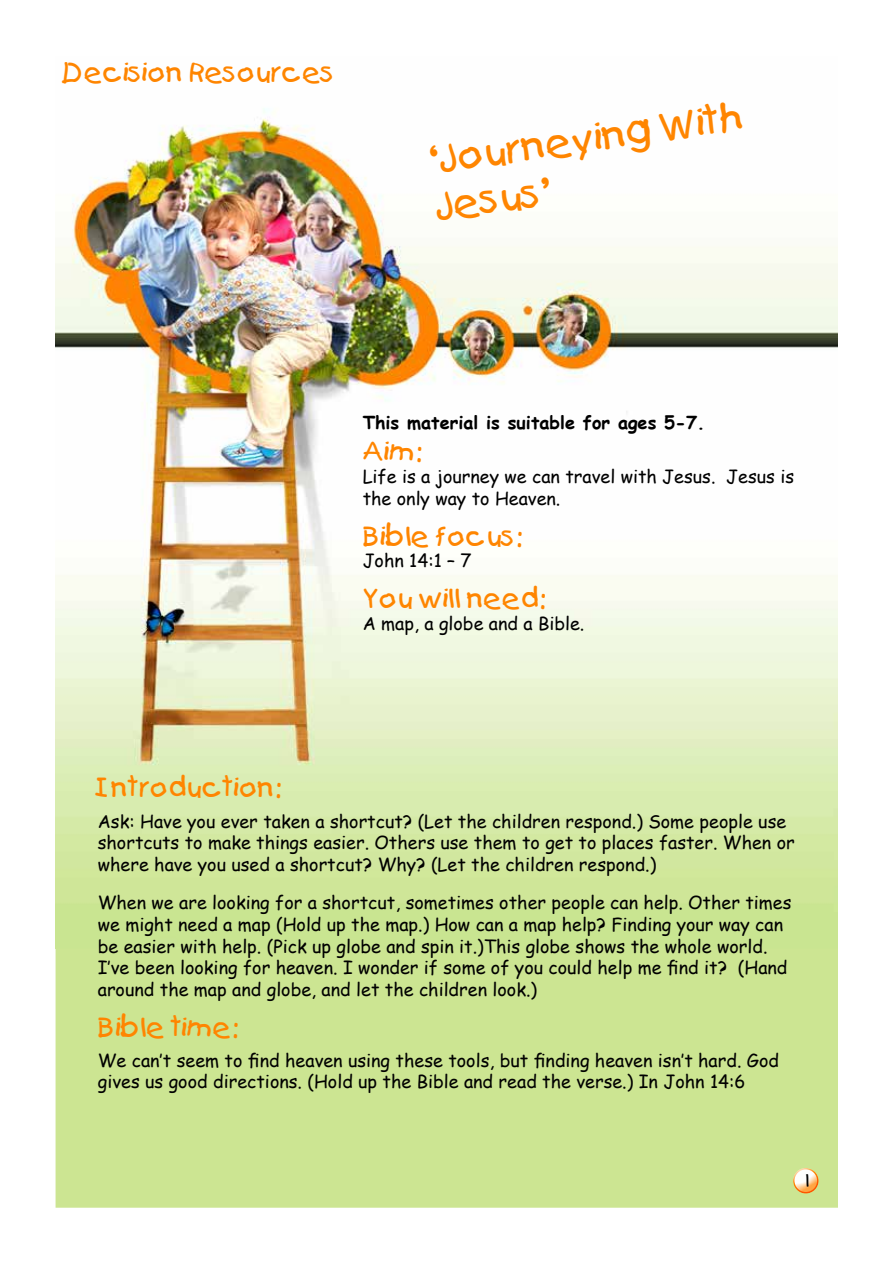
<style>
.page{position:relative;width:893px;height:1263px;background:#fff}
.page>*{position:absolute;margin:0;border:0;box-sizing:border-box;transform-origin:0 0}
.t1{font:39px/46.8px "Kids Plain";color:#ff8500}
.t2{font:27px "Kids Plain";color:#ff8500}
.t3{font:18px/21.6px "Comic Sans MS";color:#000}
.t4{font:700 18px "Comic Sans MS";color:#000}
.t5{font:18px "Kids Plain";color:#000}
</style>
<div class="page">
<img style="left:56px;top:109px;width:781px;height:840px">
<div style="left:56px;top:949px;width:782px;height:259px;background:#cce592;border:2px solid #cce592"></div>
<div style="left:791px;top:1166px;width:28px;height:20px;background:#fff;opacity:.75"></div>
<div style="left:791px;top:1170px;width:28px;height:25px;background:#ff8500;opacity:.75"></div>
<h2 class="t2" style="left:62px;top:55px;width:274px">Decision Resources</h2>
<h1 class="t1" style="left:426px;top:137px;width:318px;rotate:-8deg">‘Journeying With<br>Jesus’</h1>
<p class="t4" style="left:363px;top:409px;width:344px">This material is suitable for ages 5-7.</p>
<h2 class="t2" style="left:363px;top:435px;width:59px">Aim:</h2>
<p class="t3" style="left:363px;top:465px;width:433px">Life is a journey we can travel with Jesus. Jesus is the only way to Heaven.</p>
<h2 class="t2" style="left:363px;top:519px;width:159px">Bible focus:</h2>
<p class="t3" style="left:363px;top:549px;width:110px">John 14:1 – 7</p>
<h2 class="t2" style="left:363px;top:582px;width:183px">You will need:</h2>
<p class="t3" style="left:363px;top:612px;width:223px">A map, a globe and a Bible.</p>
<h2 class="t2" style="left:98px;top:771px;width:183px">Introduction:</h2>
<p class="t3" style="left:98px;top:810px;width:699px">Ask: Have you ever taken a shortcut? (Let the children respond.) Some people use shortcuts to make things easier. Others use them to get to places faster. When or where have you used a shortcut? Why? (Let the children respond.)</p>
<p class="t3" style="left:98px;top:891px;width:695px">When we are looking for a shortcut, sometimes other people can help. Other times we might need a map (Hold up the map.) How can a map help? Finding your way can be easier with help. (Pick up globe and spin it.)This globe shows the whole world.<br>I’ve been looking for heaven. I wonder if some of you could help me find it? (Hand around the map and globe, and let the children look.)</p>
<h2 class="t2" style="left:98px;top:1010px;width:140px">Bible time:</h2>
<p class="t3" style="left:98px;top:1049px;width:683px">We can’t seem to find heaven using these tools, but finding heaven isn’t hard. God gives us good directions. (Hold up the Bible and read the verse.) In John 14:6</p>
<p class="t5" style="left:804px;top:1169px;width:7px">1</p>
</div>
